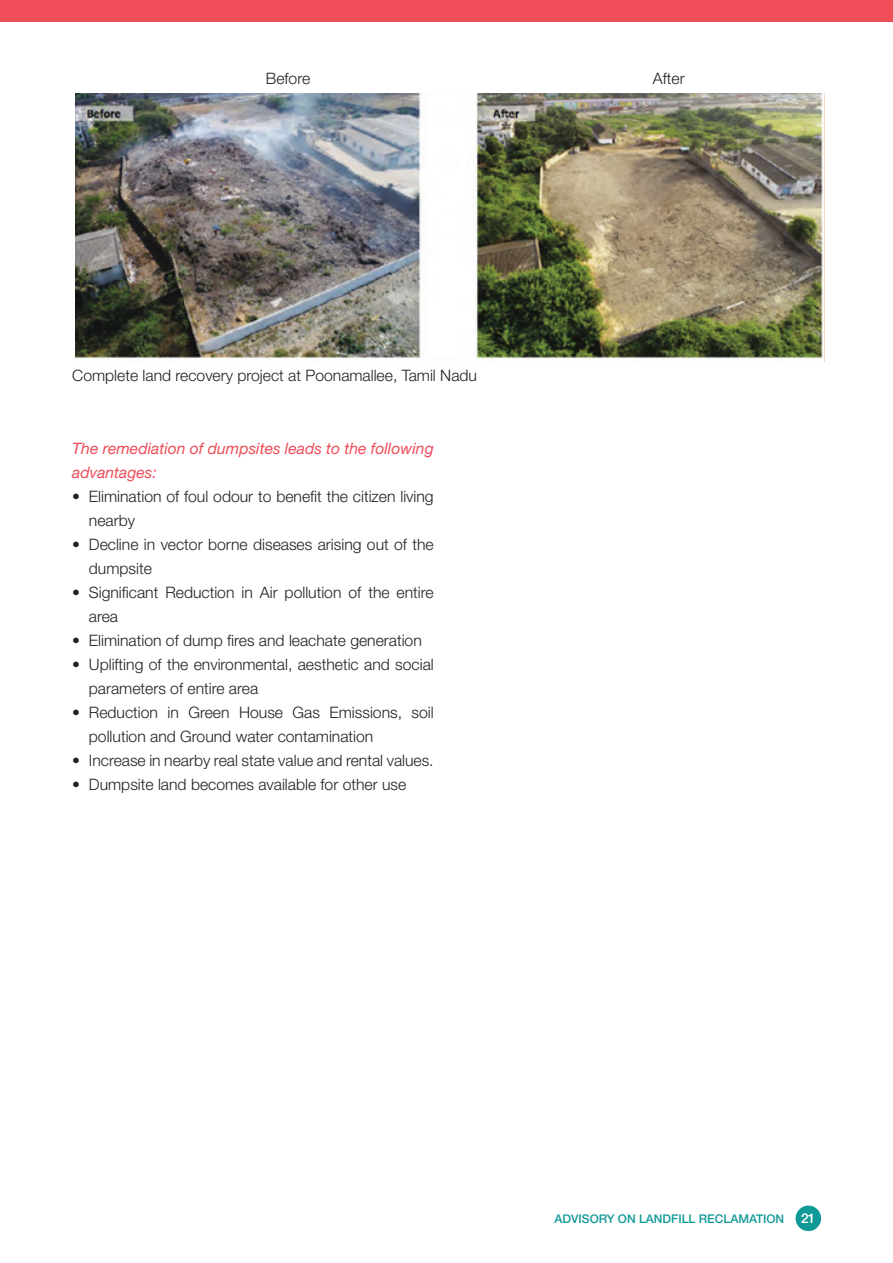
<style>
.page{position:relative;width:893px;height:1263px;background:#fff}
.page>*{position:absolute;margin:0;border:0;box-sizing:border-box;transform-origin:0 0}
.t1{font:300 15.75px/24px "Helvetica Neue LT Std";color:#231f20}
.t2{font:italic 15.75px/24px "Helvetica Neue LT Std";color:#ef4d58}
.t3{font:500 12px "Helvetica Neue LT Std";color:#119997}
.s1{font-size:13.5px;color:#fff}
</style>
<div class="page">
<div style="left:0;top:0;width:893px;height:21px;background:#ef4d58"></div>
<div style="left:796px;top:1205px;width:25px;height:26px;background:#119997;border-radius:50%"></div>
<img style="left:75px;top:94px;width:750px;height:267px">
<p class="t1" style="left:266px;top:66px;width:46px">Before</p>
<p class="t1" style="left:653px;top:66px;width:33px">After</p>
<p class="t1" style="left:72px;top:363px;width:406px">Complete land recovery project at Poonamallee, Tamil Nadu</p>
<p class="t2" style="left:72px;top:436px;width:363px">The remediation of dumpsites leads to the following advantages:</p>
<p class="t1" style="left:89px;top:484px;width:346px;text-indent:-17px">• Elimination of foul odour to benefit the citizen living nearby</p>
<p class="t1" style="left:89px;top:532px;width:346px;text-indent:-17px">• Decline in vector borne diseases arising out of the dumpsite</p>
<p class="t1" style="left:89px;top:580px;width:346px;text-indent:-17px">• Significant Reduction in Air pollution of the entire area</p>
<p class="t1" style="left:72px;top:628px;width:351px">• Elimination of dump fires and leachate generation</p>
<p class="t1" style="left:89px;top:652px;width:346px;text-indent:-17px">• Uplifting of the environmental, aesthetic and social parameters of entire area</p>
<p class="t1" style="left:89px;top:700px;width:346px;text-indent:-17px">• Reduction in Green House Gas Emissions, soil pollution and Ground water contamination</p>
<p class="t1" style="left:72px;top:748px;width:363px">• Increase in nearby real state value and rental values.</p>
<p class="t1" style="left:72px;top:772px;width:336px">• Dumpsite land becomes available for other use</p>
<p class="t3" style="left:555px;top:1212px;width:262px">ADVISORY ON LANDFILL RECLAMATION <span class="s1">21</span></p>
</div>
